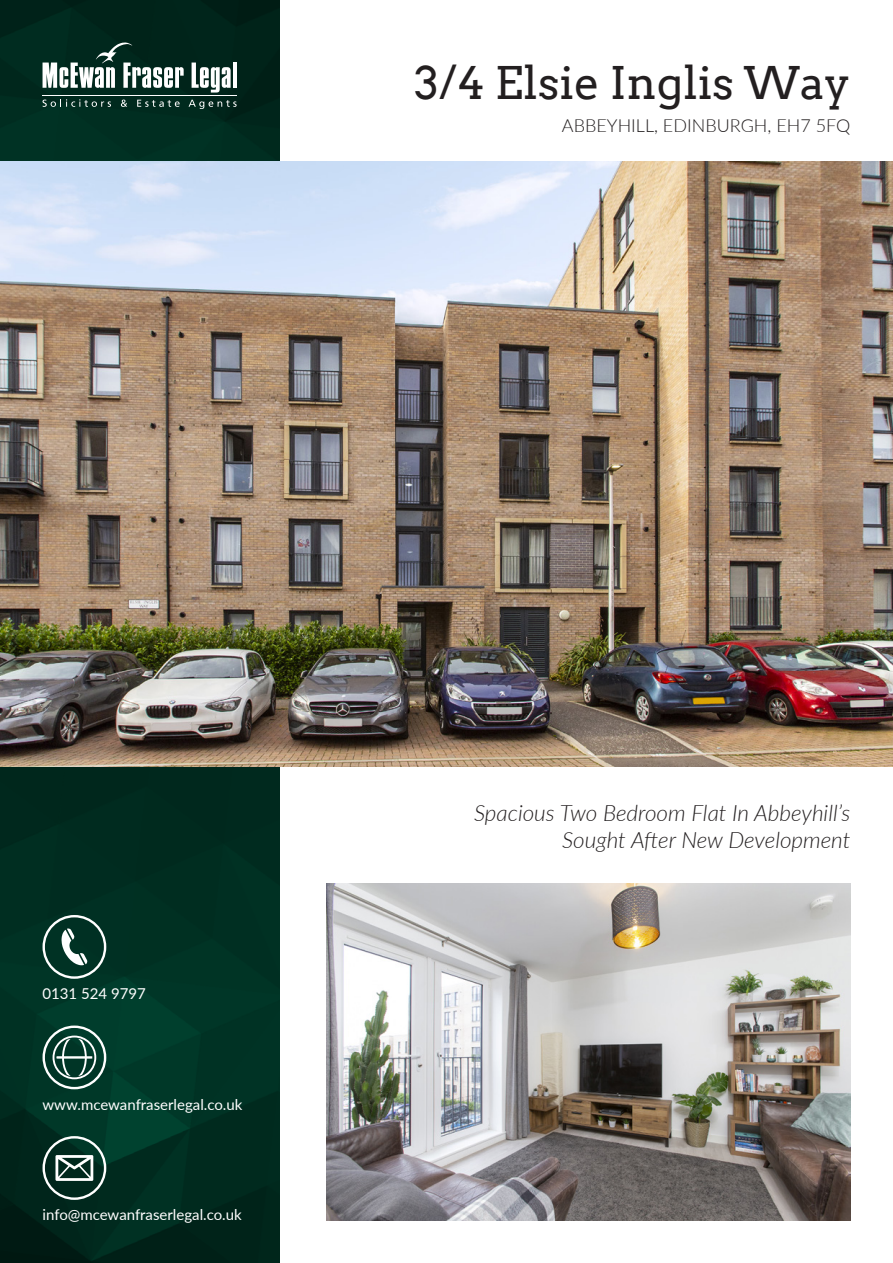
<style>
.page{position:relative;width:893px;height:1263px;background:#fff}
.page>*{position:absolute;margin:0;border:0;box-sizing:border-box;transform-origin:0 0}
.t1{font:45px "Arvo";color:#231f20}
.t2{font:italic 300 22.5px/27px "Lato";color:#231f20;text-align:right}
.t3{font:300 18px "Lato";color:#231f20}
.t4{font:15px "Lato";color:#fff}
</style>
<div class="page">
<img style="left:0;top:0;width:279px;height:1263px">
<img style="left:0;top:162px;width:893px;height:605px">
<svg style="left:43px;top:43px;width:141px;height:45px"></svg>
<svg style="left:192px;top:63px;width:39px;height:30px"></svg>
<hr style="left:233px;top:63px;width:4px;height:25px;background:#fff">
<hr style="left:43px;top:95px;width:194px;height:1px;background:#fff">
<svg style="left:43px;top:99px;width:68px;height:8px"></svg>
<svg style="left:121px;top:100px;width:6px;height:7px"></svg>
<svg style="left:137px;top:100px;width:43px;height:7px"></svg>
<svg style="left:189px;top:100px;width:48px;height:9px"></svg>
<img style="left:326px;top:883px;width:524px;height:337px">
<svg style="left:43px;top:915px;width:63px;height:64px;background:#335a4f"></svg>
<svg style="left:43px;top:1025px;width:63px;height:64px;background:#3a6559"></svg>
<svg style="left:43px;top:1136px;width:63px;height:64px;background:#3a5b52"></svg>
<h1 class="t1" style="left:415px;top:55px;width:437px">3/4 Elsie Inglis Way</h1>
<p class="t3" style="left:562px;top:113px;width:290px">ABBEYHILL, EDINBURGH, EH7 5FQ</p>
<p class="t4" style="left:43px;top:983px;width:105px">0131 524 9797</p>
<p class="t4" style="left:43px;top:1094px;width:201px">www.mcewanfraserlegal.co.uk</p>
<p class="t4" style="left:43px;top:1204px;width:201px">info@mcewanfraserlegal.co.uk</p>
<h2 class="t2" style="left:474px;top:798px;width:378px">Spacious Two Bedroom Flat In Abbeyhill’s<br>Sought After New Development</h2>
</div>
